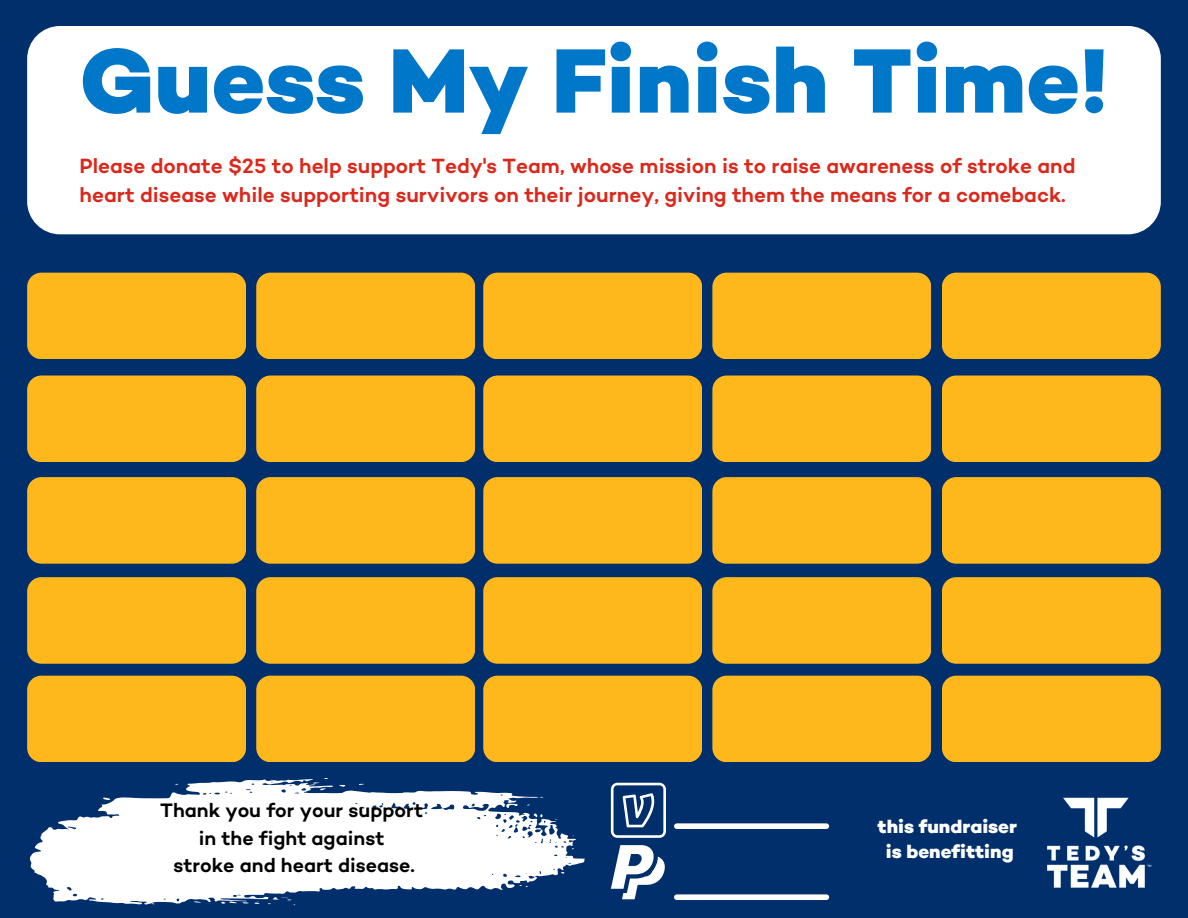
<style>
.page{position:relative;width:1188px;height:918px;background:#002f6c}
.page>*{position:absolute;margin:0;border:0;box-sizing:border-box;transform-origin:0 0}
.t1{font:800 93px "Campton";color:#0077c8}
.t2{font:600 21px/29.2px "Campton";color:#da291c}
.t3{font:600 19.8px "Campton";color:#000}
.t4{font:800 18.75px "Campton";color:#fff}
</style>
<div class="page">
<div style="left:27px;top:26px;width:1134px;height:208px;background:#fff;border-radius:33px"></div>
<div style="left:27px;top:273px;width:219px;height:86px;background:#ffb81c;border-radius:14px"></div>
<div style="left:27px;top:376px;width:219px;height:86px;background:#ffb81c;border-radius:14px"></div>
<div style="left:27px;top:477px;width:219px;height:86px;background:#ffb81c;border-radius:14px"></div>
<div style="left:27px;top:577px;width:219px;height:86px;background:#ffb81c;border-radius:14px"></div>
<div style="left:27px;top:676px;width:219px;height:86px;background:#ffb81c;border-radius:14px"></div>
<div style="left:256px;top:273px;width:219px;height:86px;background:#ffb81c;border-radius:14px"></div>
<div style="left:256px;top:376px;width:219px;height:86px;background:#ffb81c;border-radius:14px"></div>
<div style="left:256px;top:477px;width:219px;height:86px;background:#ffb81c;border-radius:14px"></div>
<div style="left:256px;top:577px;width:219px;height:86px;background:#ffb81c;border-radius:14px"></div>
<div style="left:256px;top:676px;width:219px;height:86px;background:#ffb81c;border-radius:14px"></div>
<div style="left:483px;top:273px;width:219px;height:86px;background:#ffb81c;border-radius:14px"></div>
<div style="left:483px;top:376px;width:219px;height:86px;background:#ffb81c;border-radius:14px"></div>
<div style="left:483px;top:477px;width:219px;height:86px;background:#ffb81c;border-radius:14px"></div>
<div style="left:483px;top:577px;width:219px;height:86px;background:#ffb81c;border-radius:14px"></div>
<div style="left:483px;top:676px;width:219px;height:86px;background:#ffb81c;border-radius:14px"></div>
<div style="left:712px;top:273px;width:219px;height:86px;background:#ffb81c;border-radius:14px"></div>
<div style="left:712px;top:376px;width:219px;height:86px;background:#ffb81c;border-radius:14px"></div>
<div style="left:712px;top:477px;width:219px;height:86px;background:#ffb81c;border-radius:14px"></div>
<div style="left:712px;top:577px;width:219px;height:86px;background:#ffb81c;border-radius:14px"></div>
<div style="left:712px;top:676px;width:219px;height:86px;background:#ffb81c;border-radius:14px"></div>
<div style="left:942px;top:273px;width:219px;height:86px;background:#ffb81c;border-radius:14px"></div>
<div style="left:942px;top:376px;width:219px;height:86px;background:#ffb81c;border-radius:14px"></div>
<div style="left:942px;top:477px;width:219px;height:86px;background:#ffb81c;border-radius:14px"></div>
<div style="left:942px;top:577px;width:219px;height:86px;background:#ffb81c;border-radius:14px"></div>
<div style="left:942px;top:676px;width:219px;height:86px;background:#ffb81c;border-radius:14px"></div>
<img style="left:1047px;top:797px;width:105px;height:91px">
<svg style="left:30px;top:779px;width:555px;height:126px;fill:#fff"></svg>
<svg style="left:506px;top:804px;width:12px;height:4px"></svg>
<svg style="left:103px;top:797px;width:7px;height:3px"></svg>
<svg style="left:339px;top:785px;width:6px;height:2px"></svg>
<svg style="left:533px;top:813px;width:10px;height:4px"></svg>
<svg style="left:194px;top:901px;width:8px;height:2px"></svg>
<svg style="left:313px;top:778px;width:15px;height:12px"></svg>
<svg style="left:268px;top:897px;width:27px;height:8px"></svg>
<svg style="left:519px;top:885px;width:9px;height:2px"></svg>
<svg style="left:221px;top:901px;width:39px;height:3px"></svg>
<svg style="left:611px;top:783px;width:55px;height:55px"></svg>
<svg style="left:611px;top:845px;width:54px;height:54px"></svg>
<div style="left:677px;top:823px;width:149px;height:6px;background:#fff"></div>
<div style="left:677px;top:894px;width:149px;height:6px;background:#fff"></div>
<p class="t1" style="left:80px;top:41px;width:1030px">Guess My Finish Time!</p>
<p class="t2" style="left:80px;top:153px;width:997px">Please donate $25 to help support Tedy's Team, whose mission is to raise awareness of stroke and heart disease while supporting survivors on their journey, giving them the means for a comeback.</p>
<p class="t3" style="left:160px;top:802px;width:264px">Thank you for your support</p>
<p class="t3" style="left:199px;top:829px;width:187px">in the fight against</p>
<p class="t3" style="left:173px;top:857px;width:243px">stroke and heart disease.</p>
<p class="t4" style="left:878px;top:818px;width:141px">this fundraiser</p>
<p class="t4" style="left:886px;top:844px;width:129px">is benefitting</p>
</div>
